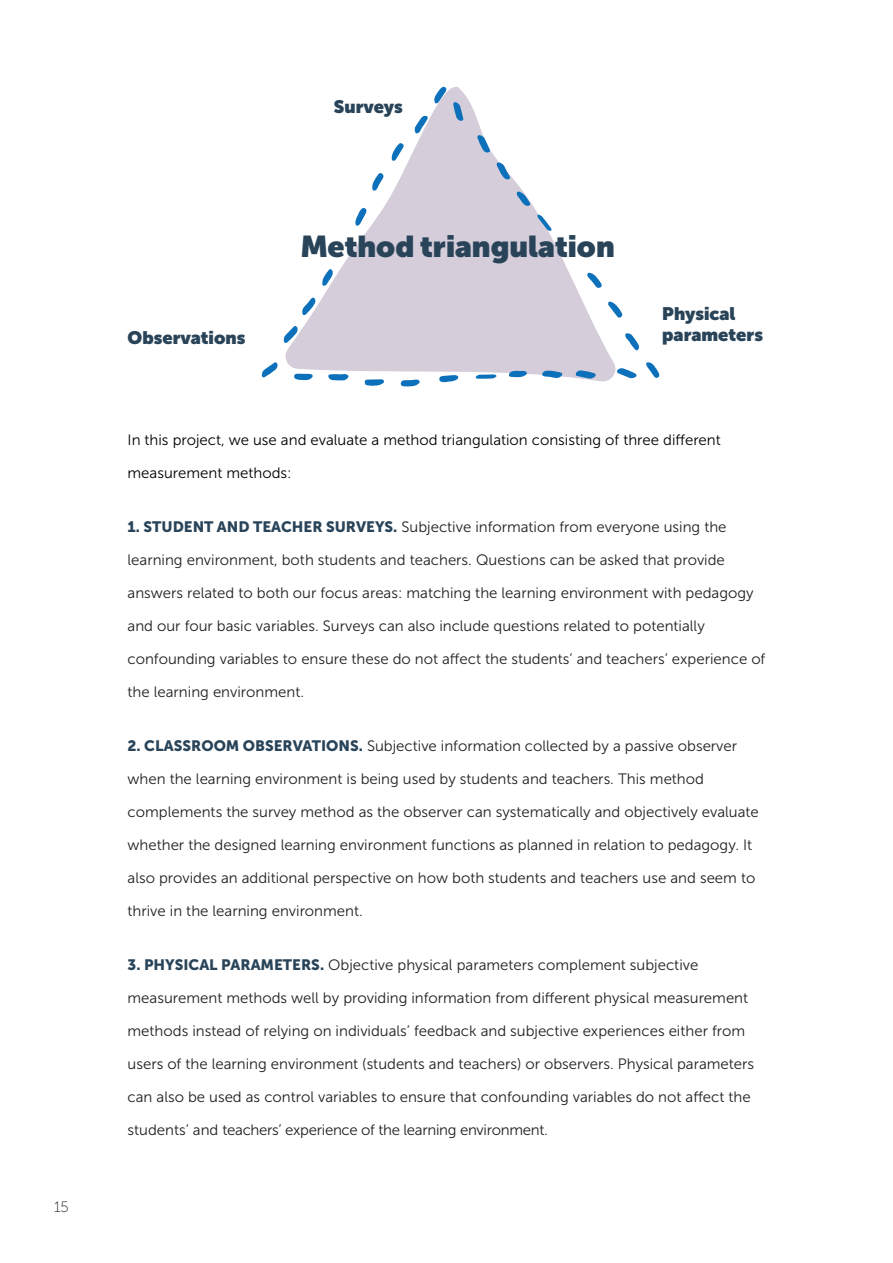
<style>
.page{position:relative;width:893px;height:1263px;background:#fff}
.page>*{position:absolute;margin:0;border:0;box-sizing:border-box;transform-origin:0 0}
.t1{font:900 30px "Museo Sans Display";color:#294459}
.t2{font:900 18px/21px "Museo Sans Display";color:#294459}
.t3{font:15px/33px "Museo Sans 300";color:#231f20}
.t4{font:15px "Museo Sans 300";color:#000}
.t5{font:15px "Museo Sans 300";letter-spacing:-.02em;color:#231f20}
.t6{font:15px "Museo Sans 100";color:#231f20}
.s1{font-family:"Museo Sans 900";color:#294459}
</style>
<div class="page">
<svg style="left:283px;top:87px;width:333px;height:296px;fill:#d5cdda"></svg>
<svg style="left:284px;top:325px;width:14px;height:19px"></svg>
<svg style="left:262px;top:362px;width:16px;height:16px"></svg>
<svg style="left:415px;top:115px;width:13px;height:18px"></svg>
<svg style="left:302px;top:297px;width:14px;height:19px"></svg>
<svg style="left:372px;top:172px;width:12px;height:19px"></svg>
<svg style="left:392px;top:142px;width:12px;height:19px"></svg>
<svg style="left:355px;top:207px;width:12px;height:19px"></svg>
<svg style="left:434px;top:86px;width:13px;height:17px"></svg>
<svg style="left:322px;top:269px;width:12px;height:17px"></svg>
<svg style="left:576px;top:370px;width:20px;height:9px"></svg>
<svg style="left:617px;top:368px;width:20px;height:10px"></svg>
<svg style="left:328px;top:374px;width:21px;height:6px"></svg>
<svg style="left:541px;top:370px;width:21px;height:8px"></svg>
<svg style="left:401px;top:379px;width:19px;height:8px"></svg>
<svg style="left:365px;top:379px;width:19px;height:7px"></svg>
<svg style="left:475px;top:374px;width:22px;height:5px"></svg>
<svg style="left:439px;top:375px;width:20px;height:7px"></svg>
<svg style="left:294px;top:374px;width:19px;height:6px"></svg>
<svg style="left:509px;top:371px;width:18px;height:7px"></svg>
<svg style="left:477px;top:135px;width:13px;height:18px"></svg>
<svg style="left:453px;top:101px;width:11px;height:20px"></svg>
<svg style="left:625px;top:333px;width:14px;height:18px"></svg>
<svg style="left:496px;top:162px;width:15px;height:17px"></svg>
<svg style="left:587px;top:272px;width:15px;height:16px"></svg>
<svg style="left:608px;top:301px;width:15px;height:17px"></svg>
<svg style="left:537px;top:214px;width:15px;height:17px"></svg>
<svg style="left:646px;top:362px;width:14px;height:16px"></svg>
<svg style="left:516px;top:191px;width:15px;height:15px"></svg>
<p class="t6" style="left:54px;top:1199px;width:16px">15</p>
<p class="t2" style="left:334px;top:96px;width:70px">Surveys</p>
<p class="t2" style="left:128px;top:327px;width:119px">Observations</p>
<p class="t1" style="left:301px;top:229px;width:316px">Method triangulation</p>
<p class="t2" style="left:662px;top:303px;width:102px">Physical parameters</p>
<p class="t4" style="left:128px;top:432px;width:595px">In this project, we use and evaluate a method triangulation consisting of three different</p>
<p class="t4" style="left:128px;top:465px;width:165px">measurement methods:</p>
<p class="t3" style="left:128px;top:510px;width:600px"><span class="s1">1. STUDENT AND TEACHER SURVEYS.</span> Subjective information from everyone using the</p>
<p class="t3" style="left:128px;top:543px;width:599px">learning environment, both students and teachers. Questions can be asked that provide</p>
<p class="t3" style="left:128px;top:576px;width:628px">answers related to both our focus areas: matching the learning environment with pedagogy</p>
<p class="t3" style="left:128px;top:609px;width:579px">and our four basic variables. Surveys can also include questions related to potentially</p>
<p class="t3" style="left:128px;top:642px;width:639px">confounding variables to ensure these do not affect the students’ and teachers’ experience of</p>
<p class="t3" style="left:128px;top:675px;width:178px">the learning environment.</p>
<p class="t3" style="left:128px;top:729px;width:611px"><span class="s1">2. CLASSROOM OBSERVATIONS.</span> Subjective information collected by a passive observer</p>
<p class="t3" style="left:128px;top:762px;width:578px">when the learning environment is being used by students and teachers. This method</p>
<p class="t3" style="left:128px;top:795px;width:633px">complements the survey method as the observer can systematically and objectively evaluate</p>
<p class="t3" style="left:128px;top:828px;width:629px">whether the designed learning environment functions as planned in relation to pedagogy. It also provides an additional perspective on how both students and teachers use and seem to</p>
<p class="t3" style="left:128px;top:894px;width:237px">thrive in the learning environment.</p>
<p class="t3" style="left:128px;top:948px;width:572px"><span class="s1">3. PHYSICAL PARAMETERS.</span> Objective physical parameters complement subjective</p>
<p class="t3" style="left:128px;top:981px;width:622px">measurement methods well by providing information from different physical measurement</p>
<p class="t3" style="left:128px;top:1014px;width:619px">methods instead of relying on individuals’ feedback and subjective experiences either from</p>
<p class="t3" style="left:128px;top:1047px;width:628px">users of the learning environment (students and teachers) or observers. Physical parameters</p>
<p class="t3" style="left:128px;top:1080px;width:625px">can also be used as control variables to ensure that confounding variables do not affect the</p>
<p class="t5" style="left:128px;top:1122px;width:422px">students’ and teachers’ experience of the learning environment.</p>
</div>
